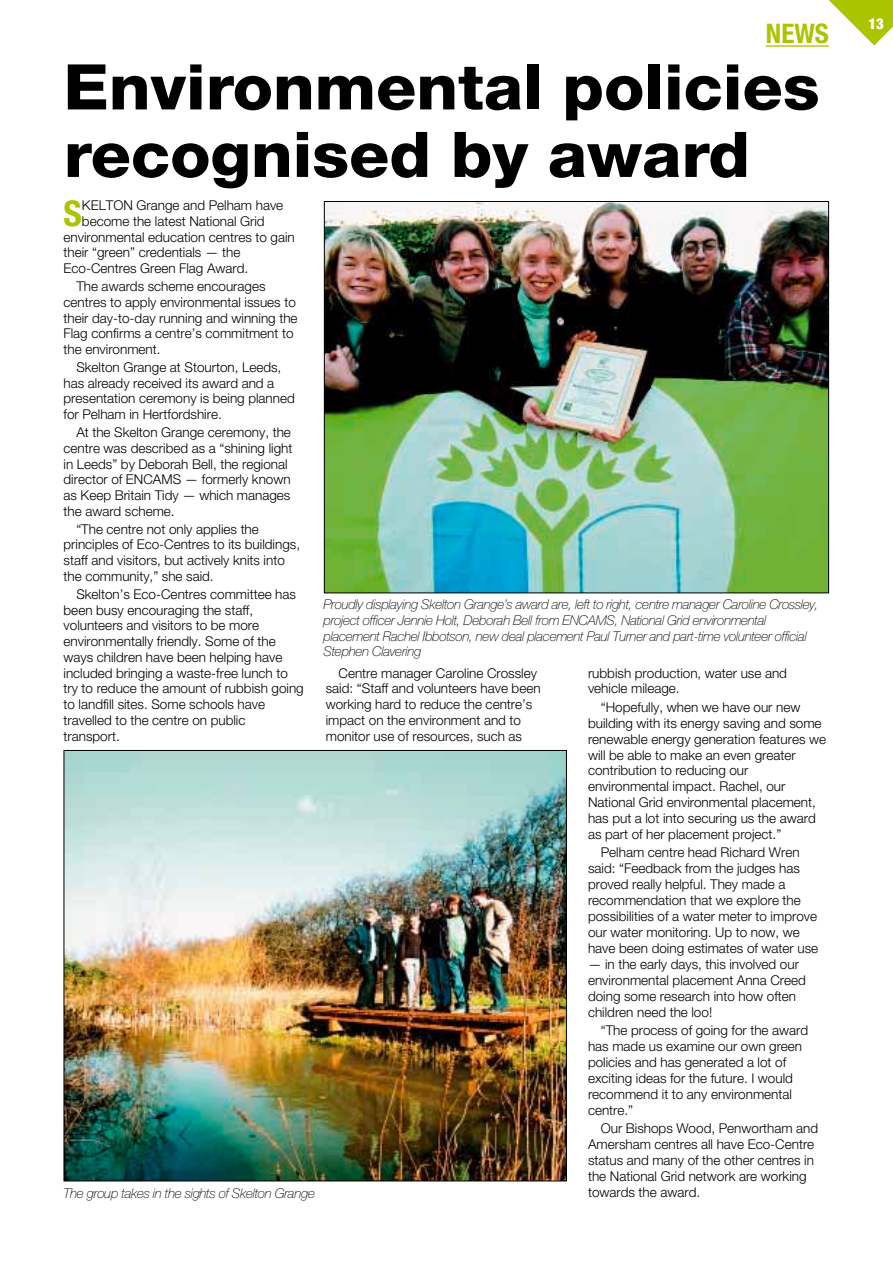
<style>
.page{position:relative;width:893px;height:1263px;background:#fff}
.page>*{position:absolute;margin:0;border:0;box-sizing:border-box;transform-origin:0 0}
.t1{font:800 63px/67.5px "Helvetica Neue";color:#000;scale:1.05 1}
.t2{font:700 condensed 35.55px "Helvetica Neue";color:#aac400}
.t3{font:700 condensed 27px "Helvetica Neue";color:#aac400}
.t4{font:900 condensed 15px "Helvetica Neue";color:#fff}
.t5{font:300 13.5px/15.8px "Helvetica Neue";color:#000}
.t6{font:italic 100 13.5px/15.8px "Helvetica Neue";letter-spacing:-.02em;color:#000}
</style>
<div class="page">
<hr style="left:766px;top:45px;width:63px;height:2px;background:#aac400">
<svg style="left:829px;top:0;width:64px;height:45px"></svg>
<img style="left:326px;top:203px;width:501px;height:388px">
<img style="left:66px;top:752px;width:499px;height:427px">
<h3 class="t3" style="left:766px;top:24px;width:65px">NEWS</h3>
<h1 class="t1" style="left:64px;top:59px;width:721px">Environmental policies recognised by award</h1>
<h2 class="t2" style="left:64px;top:201px;width:20px">S</h2>
<p class="t5" style="left:82px;top:199px;width:203px">KELTON Grange and Pelham have</p>
<p class="t5" style="left:82px;top:214px;width:184px">become the latest National Grid</p>
<p class="t5" style="left:64px;top:230px;width:233px">environmental education centres to gain</p>
<p class="t5" style="left:64px;top:246px;width:178px">their “green” credentials — the</p>
<p class="t5" style="left:64px;top:262px;width:186px">Eco-Centres Green Flag Award.</p>
<p class="t5" style="left:64px;top:280px;width:236px;text-indent:13px">The awards scheme encourages centres to apply environmental issues to their day-to-day running and winning the Flag confirms a centre’s commitment to the environment.</p>
<p class="t5" style="left:64px;top:360px;width:233px;text-indent:13px">Skelton Grange at Stourton, Leeds, has already received its award and a presentation ceremony is being planned for Pelham in Hertfordshire.</p>
<p class="t5" style="left:64px;top:426px;width:230px;text-indent:13px">At the Skelton Grange ceremony, the centre was described as a “shining light in Leeds” by Deborah Bell, the regional director of ENCAMS — formerly known as Keep Britain Tidy — which manages the award scheme.</p>
<p class="t5" style="left:64px;top:522px;width:238px;text-indent:13px">“The centre not only applies the principles of Eco-Centres to its buildings, staff and visitors, but actively knits into the community,” she said.</p>
<p class="t5" style="left:64px;top:587px;width:242px;text-indent:13px">Skelton’s Eco-Centres committee has been busy encouraging the staff, volunteers and visitors to be more environmentally friendly. Some of the ways children have been helping have included bringing a waste-free lunch to try to reduce the amount of rubbish going to landfill sites. Some schools have travelled to the centre on public transport.</p>
<p class="t6" style="left:64px;top:1187px;width:253px">The group takes in the sights of Skelton Grange</p>
<p class="t6" style="left:324px;top:598px;width:497px">Proudly displaying Skelton Grange’s award are, left to right, centre manager Caroline Crossley, project officer Jennie Holt, Deborah Bell from ENCAMS, National Grid environmental placement Rachel Ibbotson, new deal placement Paul Turner and part-time volunteer official Stephen Clavering</p>
<p class="t5" style="left:326px;top:666px;width:216px;text-indent:13px">Centre manager Caroline Crossley said: “Staff and volunteers have been working hard to reduce the centre’s impact on the environment and to monitor use of resources, such as</p>
<p class="t5" style="left:588px;top:666px;width:200px">rubbish production, water use and vehicle mileage.</p>
<p class="t5" style="left:588px;top:700px;width:240px;text-indent:13px">“Hopefully, when we have our new building with its energy saving and some renewable energy generation features we will be able to make an even greater contribution to reducing our environmental impact. Rachel, our National Grid environmental placement, has put a lot into securing us the award as part of her placement project.”</p>
<p class="t5" style="left:588px;top:846px;width:232px;text-indent:13px">Pelham centre head Richard Wren said: “Feedback from the judges has proved really helpful. They made a recommendation that we explore the possibilities of a water meter to improve our water monitoring. Up to now, we have been doing estimates of water use</p>
<p class="t5" style="left:588px;top:958px;width:219px">— in the early days, this involved our environmental placement Anna Creed doing some research into how often children need the loo!</p>
<p class="t5" style="left:588px;top:1024px;width:222px;text-indent:13px">“The process of going for the award has made us examine our own green policies and has generated a lot of exciting ideas for the future. I would recommend it to any environmental centre.”</p>
<p class="t5" style="left:588px;top:1122px;width:232px;text-indent:13px">Our Bishops Wood, Penwortham and Amersham centres all have Eco-Centre status and many of the other centres in the National Grid network are working towards the award.</p>
<p class="t4" style="left:868px;top:18px;width:17px">13</p>
</div>
